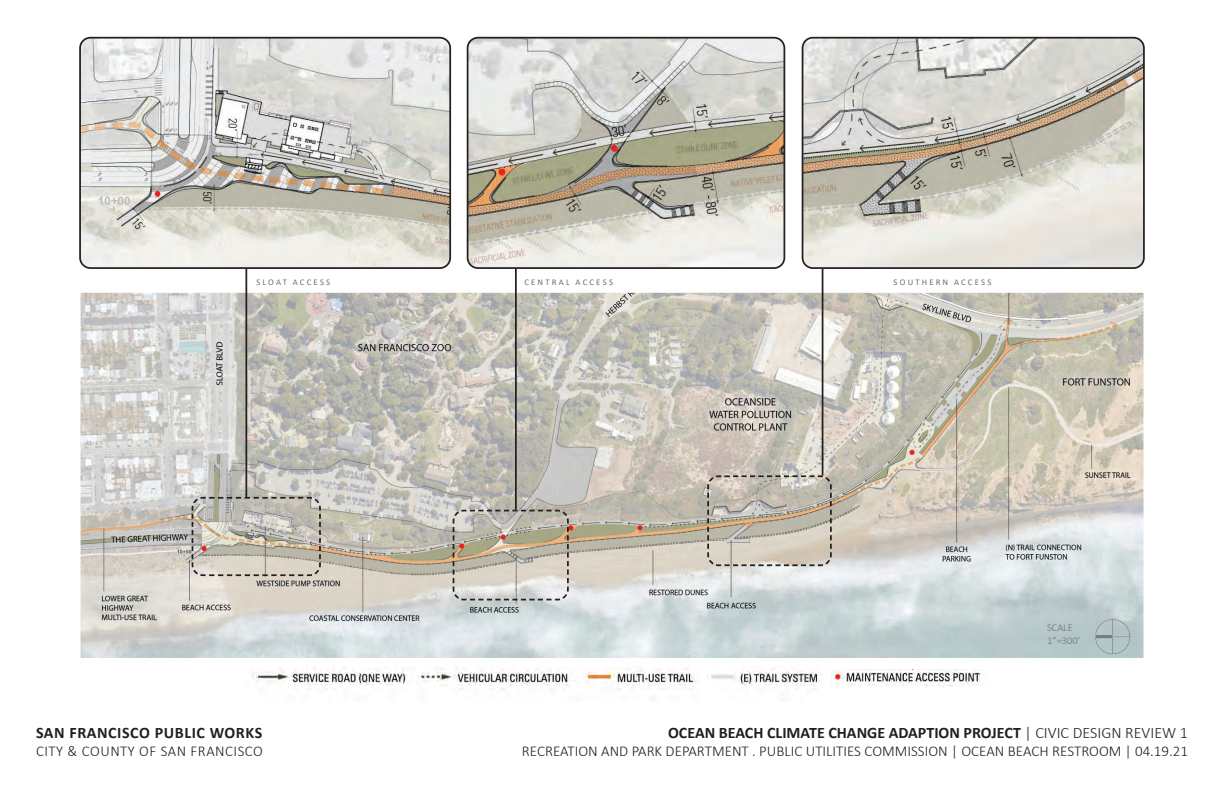
<style>
.page{position:relative;width:1224px;height:792px;background:#fff}
.page>*{position:absolute;margin:0;border:0;box-sizing:border-box;transform-origin:0 0}
.t1{font:700 16px "Calibri";color:#231f20}
.t2{font:700 16px "Calibri";letter-spacing:.035em;color:#231f20}
.t3{font:300 15px "Calibri";color:#231f20}
.t4{font:300 15px "Calibri";letter-spacing:.035em;color:#231f20}
.t5{font:300 10.4px/12.5px "Calibri";color:#6c6d70}
.t6{font:8.7px "Calibri";letter-spacing:.25em;color:#6c6d70}
.s1{font-weight:300}
</style>
<div class="page">
<img style="left:81px;top:293px;width:1062px;height:365px">
<img style="left:1095px;top:619px;width:35px;height:35px">
<img style="left:1096px;top:635px;width:17px;height:3px">
<img style="left:80px;top:38px;width:370px;height:230px;border-radius:10px">
<div style="left:79px;top:37px;width:372px;height:232px;border:2px solid #231f20;border-radius:10px"></div>
<img style="left:468px;top:38px;width:316px;height:230px;border-radius:10px">
<div style="left:467px;top:37px;width:318px;height:232px;border:2px solid #231f20;border-radius:10px"></div>
<img style="left:803px;top:38px;width:341px;height:230px;border-radius:10px">
<div style="left:802px;top:37px;width:343px;height:232px;border:2px solid #231f20;border-radius:10px"></div>
<svg style="left:191px;top:496px;width:131px;height:81px;background:#bfbab0"></svg>
<svg style="left:452px;top:509px;width:118px;height:92px;background:#c2bcb0"></svg>
<svg style="left:706px;top:475px;width:127px;height:92px;background:#c1baad"></svg>
<hr style="left:245px;top:269px;width:2px;height:228px;background:#231f20">
<hr style="left:515px;top:269px;width:2px;height:241px;background:#231f20">
<hr style="left:822px;top:269px;width:1px;height:206px;background:#231f20">
<img style="left:707px;top:668px;width:114px;height:21px">
<img style="left:252px;top:668px;width:444px;height:23px">
<img style="left:831px;top:669px;width:152px;height:17px">
<p class="t6" style="left:256px;top:278px;width:75px">SLOAT ACCESS</p>
<p class="t6" style="left:524px;top:278px;width:90px">CENTRAL ACCESS</p>
<p class="t6" style="left:894px;top:278px;width:99px">SOUTHERN ACCESS</p>
<p class="t5" style="left:1047px;top:623px;width:35px">SCALE<br>1”=300’</p>
<p class="t2" style="left:36px;top:726px;width:228px">SAN FRANCISCO PUBLIC WORKS</p>
<p class="t4" style="left:36px;top:745px;width:228px">CITY &amp; COUNTY OF SAN FRANCISCO</p>
<p class="t1" style="left:668px;top:726px;width:521px">OCEAN BEACH CLIMATE CHANGE ADAPTION PROJECT <span class="s1">| CIVIC DESIGN REVIEW 1</span></p>
<p class="t3" style="left:522px;top:745px;width:668px">RECREATION AND PARK DEPARTMENT . PUBLIC UTILITIES COMMISSION | OCEAN BEACH RESTROOM | 04.19.21</p>
</div>
